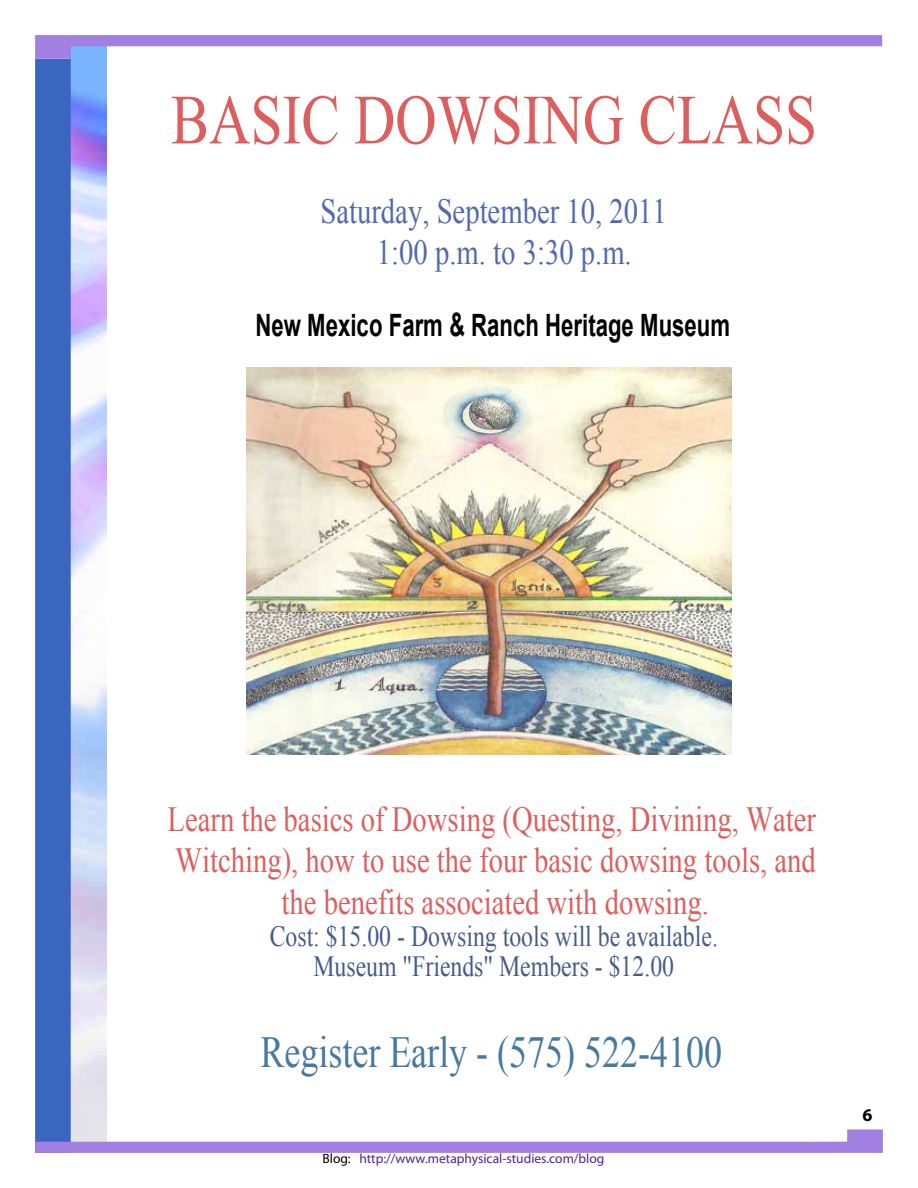
<style>
.page{position:relative;width:918px;height:1188px;background:#fff}
.page>*{position:absolute;margin:0;border:0;box-sizing:border-box;transform-origin:0 0}
.t1{font:70.5px "Times New Roman";color:#dd5e5e;scale:.81 1}
.t2{font:44.25px "Times New Roman";color:#4778a0;scale:.81 1}
.t3{font:35.25px/41.4px "Times New Roman";color:#dd5e5e;text-align:center;scale:.81 1}
.t4{font:35.25px/41.5px "Times New Roman";color:#5369af;scale:.81 1}
.t5{font:700 30.75px "Arial";color:#010306;scale:.72 1}
.t6{font:29.25px/29.8px "Times New Roman";color:#465b88;text-align:center;scale:.81 1}
.t7{font:700 18px "Myriad Pro";color:#000}
.t8{font:13.5px "Myriad Pro";color:#4b2490}
.s1{font-size:32.25px}
.s2{color:#000}
</style>
<div class="page">
<img style="left:71px;top:59px;width:35px;height:1070px">
<div style="left:35px;top:59px;width:36px;height:1094px;background:#3a66bf"></div>
<svg style="left:35px;top:35px;width:847px;height:24px"></svg>
<svg style="left:35px;top:1129px;width:848px;height:24px"></svg>
<img style="left:247px;top:368px;width:484px;height:386px">
<h1 class="t1" style="left:171px;top:72px;width:799px">BASIC DOWSING CLASS</h1>
<p class="t4" style="left:377px;top:190px;width:359px;text-indent:-57px">Saturday, September 10, 2011<br>1:00 p.m. to 3:30 p.m.</p>
<p class="t5" style="left:255px;top:305px;width:661px">New Mexico Farm <span class="s1">&amp;</span> Ranch Heritage Museum</p>
<p class="t3" style="left:167px;top:798px;width:802px">Learn the basics of Dowsing (Questing, Divining, Water<br>Witching), how to use the four basic dowsing tools, and the benefits associated with dowsing.</p>
<p class="t6" style="left:270px;top:921px;width:555px">Cost: $15.00 - Dowsing tools will be available.<br>Museum "Friends" Members - $12.00</p>
<p class="t2" style="left:260px;top:1022px;width:571px">Register Early - (575) 522-4100</p>
<p class="t8" style="left:322px;top:1150px;width:283px"><span class="s2">Blog:</span> http://www.metaphysical-studies.com/blog</p>
<p class="t7" style="left:862px;top:1103px;width:11px">6</p>
</div>
